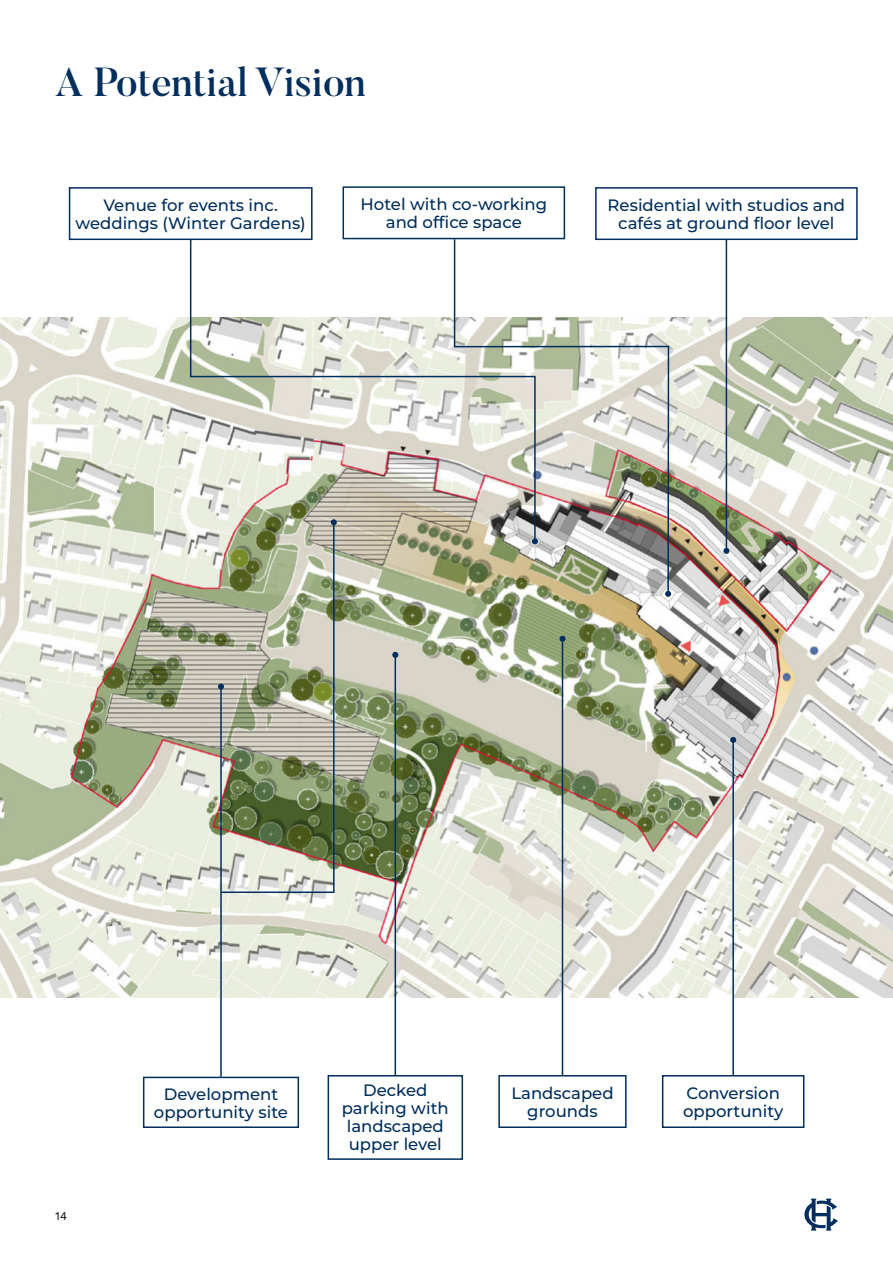
<style>
.page{position:relative;width:893px;height:1263px;background:#fff}
.page>*{position:absolute;margin:0;border:0;box-sizing:border-box;transform-origin:0 0}
.t1{font:500 40.35px "Butler";color:#002e5d}
.t2{font:500 16.5px/18px "Montserrat";color:#002e5d;text-align:center}
.t3{font:11.55px "Work Sans";color:#000}
</style>
<div class="page">
<img style="left:0;top:317px;width:893px;height:681px">
<svg style="left:804px;top:1198px;width:34px;height:32px"></svg>
<svg style="left:189px;top:238px;width:264px;height:305px"></svg>
<hr style="left:562px;top:639px;width:1px;height:436px;background:#002e5d">
<svg style="left:559px;top:636px;width:6px;height:6px"></svg>
<hr style="left:220px;top:687px;width:2px;height:390px;background:#002e5d">
<hr style="left:395px;top:655px;width:1px;height:420px;background:#002e5d">
<svg style="left:392px;top:652px;width:6px;height:6px"></svg>
<hr style="left:732px;top:740px;width:2px;height:335px;background:#002e5d">
<svg style="left:730px;top:737px;width:6px;height:6px"></svg>
<svg style="left:453px;top:238px;width:217px;height:357px"></svg>
<svg style="left:665px;top:591px;width:6px;height:6px"></svg>
<hr style="left:726px;top:239px;width:1px;height:312px;background:#002e5d">
<svg style="left:723px;top:548px;width:6px;height:6px"></svg>
<div style="left:69px;top:187px;width:244px;height:53px;border:2px solid #002e5d"></div>
<div style="left:498px;top:1075px;width:129px;height:53px;border:2px solid #002e5d"></div>
<div style="left:143px;top:1077px;width:156px;height:51px;border:2px solid #002e5d"></div>
<div style="left:328px;top:1075px;width:135px;height:85px;border:2px solid #002e5d"></div>
<div style="left:662px;top:1075px;width:142px;height:53px;border:2px solid #002e5d"></div>
<div style="left:595px;top:187px;width:263px;height:53px;border:2px solid #002e5d"></div>
<div style="left:343px;top:186px;width:222px;height:53px;border:2px solid #002e5d"></div>
<img style="left:218px;top:519px;width:119px;height:375px">
<h1 class="t1" style="left:55px;top:66px;width:312px">A Potential Vision</h1>
<p class="t2" style="left:76px;top:197px;width:232px">Venue for events inc. weddings (Winter Gardens)</p>
<p class="t2" style="left:360px;top:197px;width:188px">Hotel with co-working and office space</p>
<p class="t2" style="left:608px;top:197px;width:239px">Residential with studios and cafés at ground floor level</p>
<p class="t3" style="left:55px;top:1209px;width:13px">14</p>
<p class="t2" style="left:154px;top:1086px;width:136px">Development opportunity site</p>
<p class="t2" style="left:342px;top:1083px;width:109px">Decked parking with landscaped upper level</p>
<p class="t2" style="left:683px;top:1085px;width:102px;text-align:left">Conversion opportunity</p>
<p class="t2" style="left:511px;top:1085px;width:104px">Landscaped grounds</p>
</div>
